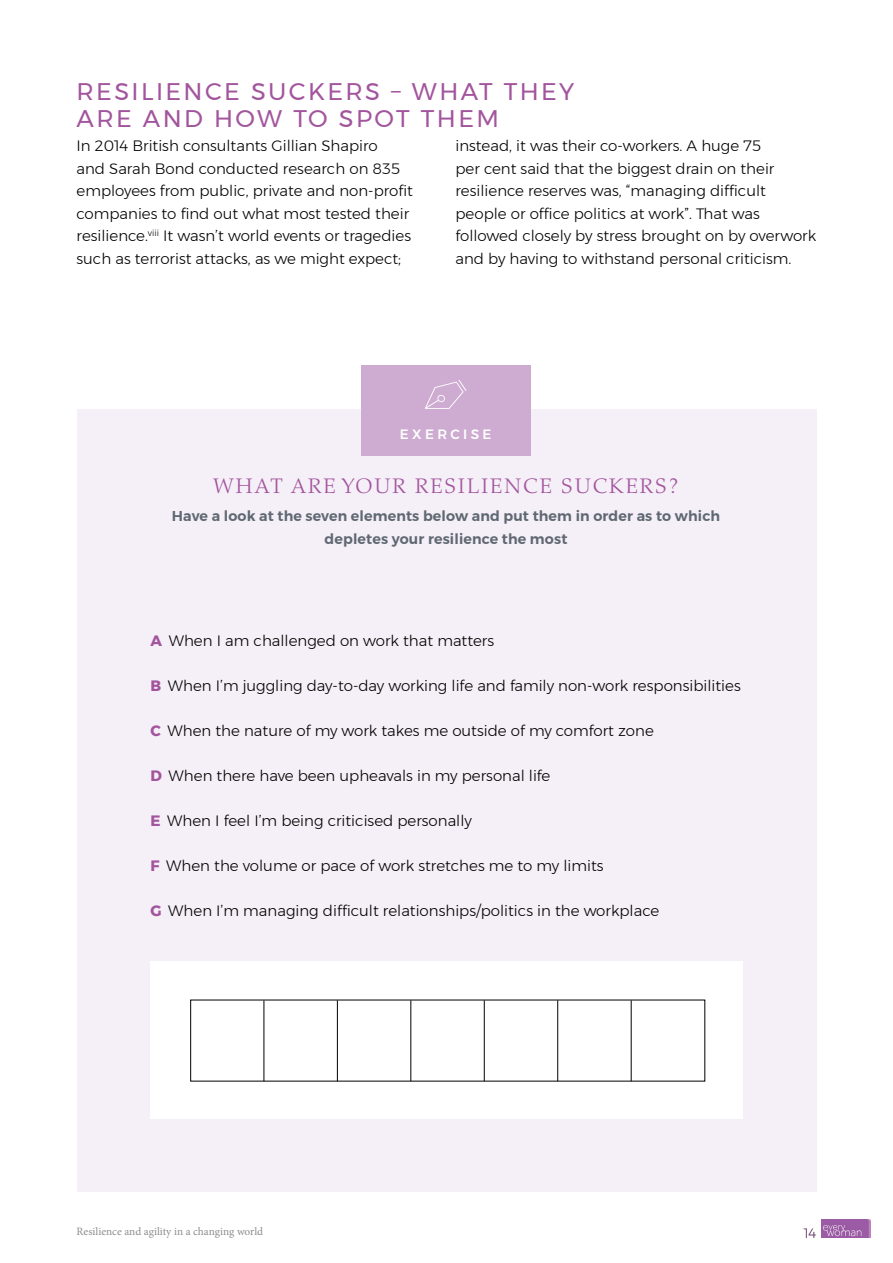
<style>
.page{position:relative;width:893px;height:1263px;background:#fff}
.page>*{position:absolute;margin:0;border:0;box-sizing:border-box;transform-origin:0 0}
.t1{font:24px/27px "Montserrat";letter-spacing:.1em;color:#a2559d}
.t2{font:300 21px "Palatino LT Pro";letter-spacing:.1em;color:#a2559d}
.t3{font:300 15px/22.5px "Montserrat";color:#000}
.t4{font:600 14.25px/22.5px "Montserrat";letter-spacing:.01em;color:#5f6872;text-align:center}
.t5{font:500 13.5px "Montserrat";letter-spacing:.25em;color:#fff}
.t6{font:300 13.5px "Montserrat";color:#582c5b}
.t7{font:11.25px "Minion Pro";color:#8f8d8d}
.s1{font-weight:700;color:#a2559d}
</style>
<div class="page">
<div style="left:77px;top:409px;width:739px;height:782px;background:#f5eff7"></div>
<img style="left:821px;top:1220px;width:50px;height:18px">
<div style="left:361px;top:365px;width:169px;height:91px;background:#ceacd2"></div>
<svg style="left:425px;top:380px;width:42px;height:29px"></svg>
<div style="left:150px;top:961px;width:592px;height:158px;background:#fff"></div>
<hr style="left:264px;top:1000px;width:1px;height:81px;background:#000">
<hr style="left:337px;top:1000px;width:1px;height:81px;background:#000">
<hr style="left:411px;top:1000px;width:1px;height:81px;background:#000">
<hr style="left:484px;top:1000px;width:1px;height:81px;background:#000">
<hr style="left:557px;top:1000px;width:1px;height:81px;background:#000">
<hr style="left:631px;top:1000px;width:1px;height:81px;background:#000">
<h1 class="t1" style="left:77px;top:77px;width:499px">RESILIENCE SUCKERS – WHAT THEY<br>ARE AND HOW TO SPOT THEM</h1>
<p class="t3" style="left:77px;top:134px;width:338px">In 2014 British consultants Gillian Shapiro<br>and Sarah Bond conducted research on 835 employees from public, private and non-profit companies to find out what most tested their resilience.<sup>viii</sup> It wasn’t world events or tragedies such as terrorist attacks, as we might expect;</p>
<p class="t3" style="left:455px;top:134px;width:362px">instead, it was their co-workers. A huge 75<br>per cent said that the biggest drain on their resilience reserves was, “managing difficult people or office politics at work”. That was followed closely by stress brought on by overwork and by having to withstand personal criticism.</p>
<p class="t5" style="left:400px;top:424px;width:93px">EXERCISE</p>
<h2 class="t2" style="left:214px;top:473px;width:467px">WHAT ARE YOUR RESILIENCE SUCKERS?</h2>
<p class="t4" style="left:172px;top:505px;width:550px">Have a look at the seven elements below and put them in order as to which depletes your resilience the most</p>
<p class="t3" style="left:150px;top:629px;width:345px"><span class="s1">A</span> When I am challenged on work that matters</p>
<p class="t3" style="left:150px;top:674px;width:592px"><span class="s1">B</span> When I’m juggling day-to-day working life and family non-work responsibilities</p>
<p class="t3" style="left:150px;top:719px;width:505px"><span class="s1">C</span> When the nature of my work takes me outside of my comfort zone</p>
<p class="t3" style="left:150px;top:764px;width:402px"><span class="s1">D</span> When there have been upheavals in my personal life</p>
<p class="t3" style="left:150px;top:809px;width:323px"><span class="s1">E</span> When I feel I’m being criticised personally</p>
<p class="t3" style="left:150px;top:854px;width:455px"><span class="s1">F</span> When the volume or pace of work stretches me to my limits</p>
<p class="t3" style="left:150px;top:899px;width:510px"><span class="s1">G</span> When I’m managing difficult relationships/politics in the workplace</p>
<p class="t7" style="left:77px;top:1224px;width:188px">Resilience and agility in a changing world</p>
<p class="t6" style="left:804px;top:1223px;width:14px">14</p>
</div>
